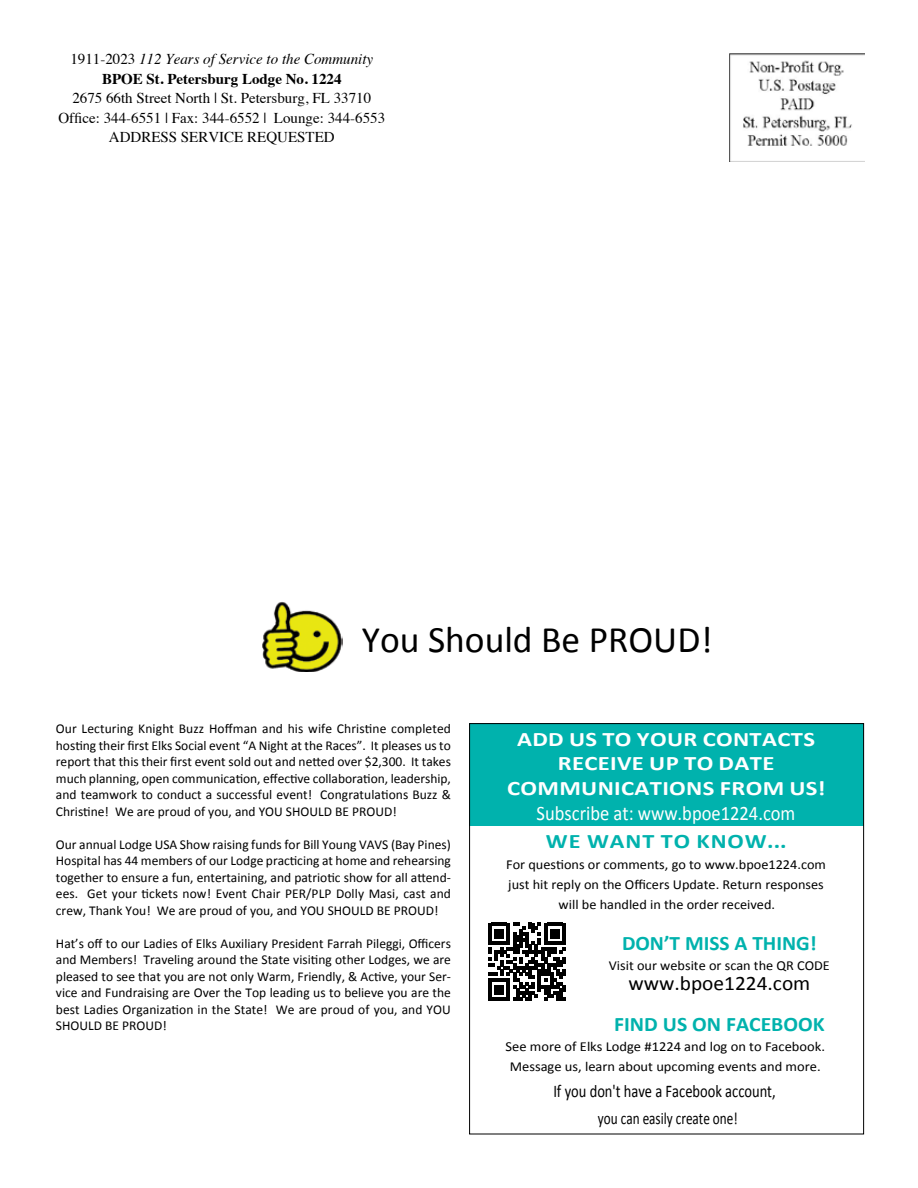
<style>
.page{position:relative;width:918px;height:1188px;background:#fff}
.page>*{position:absolute;margin:0;border:0;box-sizing:border-box;transform-origin:0 0}
.t1{font:37.5px "Calibri";color:#000}
.t2{font:700 20.55px/24.8px "Calibri";letter-spacing:.015em;color:#fff;text-align:center;scale:1.2 1}
.t3{font:20.55px "Calibri";color:#fff;scale:.9 1}
.t4{font:700 20.55px "Calibri";color:#00b2ad;scale:1.04 1}
.t5{font:20.55px "Calibri";color:#000;scale:1.04 1}
.t6{font:700 20.55px "Calibri";color:#00b2ad;scale:1.05 1}
.t7{font:700 20.55px "Calibri";letter-spacing:.04em;color:#00b2ad;scale:1.17 1}
.t8{font:17.85px "Calibri";color:#000;scale:.81 1}
.t9{font:17.1px "Calibri";color:#000;scale:.77 1}
.t10{font:15px/19.5px "Times";color:#000;text-align:center}
.t11{font:italic 15px/19.5px "Times";color:#000;text-align:center}
.t12{font:13.8px/20.2px "Calibri";color:#000;text-align:center;scale:1.04 1}
.t13{font:13.8px/20.2px "Calibri";color:#000;text-align:center;scale:1.05 1}
.t14{font:13.5px/16.5px "Calibri";color:#000;text-align:justify}
.s1{font-style:normal}
.s2{font-weight:700;font-style:normal}
</style>
<div class="page">
<img style="left:729px;top:53px;width:135px;height:108px">
<img style="left:262px;top:602px;width:81px;height:70px">
<div style="left:469px;top:724px;width:395px;height:102px;background:#00b2ad"></div>
<svg style="left:488px;top:923px;width:78px;height:78px"></svg>
<p class="t11" style="left:70px;top:49px;width:304px"><span class="s1">1911-2023</span> 112 Years of Service to the Community<br><span class="s2">BPOE St. Petersburg Lodge No. 1224</span></p>
<p class="t10" style="left:58px;top:87px;width:328px">2675 66th Street North | St. Petersburg, FL 33710<br>Office: 344-6551 | Fax: 344-6552 | Lounge: 344-6553<br>ADDRESS SERVICE REQUESTED</p>
<h1 class="t1" style="left:362px;top:614px;width:352px">You Should Be PROUD!</h1>
<p class="t14" style="left:56px;top:720px;width:397px">Our Lecturing Knight Buzz Hoffman and his wife Christine completed hosting their first Elks Social event “A Night at the Races”. It pleases us to report that this their first event sold out and netted over $2,300. It takes much planning, open communication, effective collaboration, leadership, and teamwork to conduct a successful event! Congratulations Buzz &amp; Christine! We are proud of you, and YOU SHOULD BE PROUD!</p>
<p class="t14" style="left:56px;top:836px;width:397px">Our annual Lodge USA Show raising funds for Bill Young VAVS (Bay Pines)<br>Hospital has 44 members of our Lodge practicing at home and rehearsing together to ensure a fun, entertaining, and patriotic show for all attend&shy;ees. Get your tickets now! Event Chair PER/PLP Dolly Masi, cast and crew, Thank You! We are proud of you, and YOU SHOULD BE PROUD!</p>
<p class="t14" style="left:56px;top:935px;width:397px">Hat’s off to our Ladies of Elks Auxiliary President Farrah Pileggi, Officers and Members! Traveling around the State visiting other Lodges, we are pleased to see that you are not only Warm, Friendly, &amp; Active, your Ser&shy;vice and Fundraising are Over the Top leading us to believe you are the best Ladies Organization in the State! We are proud of you, and YOU SHOULD BE PROUD!</p>
<h2 class="t2" style="left:507px;top:726px;width:267px">ADD US TO YOUR CONTACTS<br>RECEIVE UP TO DATE<br>COMMUNICATIONS FROM US!</h2>
<h2 class="t3" style="left:537px;top:799px;width:289px">Subscribe at: www.bpoe1224.com</h2>
<h2 class="t7" style="left:546px;top:827px;width:207px">WE WANT TO KNOW...</h2>
<p class="t12" style="left:506px;top:854px;width:309px">For questions or comments, go to www.bpoe1224.com just hit reply on the Officers Update. Return responses will be handled in the order received.</p>
<h2 class="t4" style="left:622px;top:928px;width:189px">DON’T MISS A THING!</h2>
<p class="t12" style="left:609px;top:955px;width:214px">Visit our website or scan the QR CODE</p>
<h2 class="t5" style="left:628px;top:969px;width:176px">www.bpoe1224.com</h2>
<h2 class="t6" style="left:614px;top:1009px;width:202px">FIND US ON FACEBOOK</h2>
<p class="t13" style="left:506px;top:1036px;width:306px">See more of Elks Lodge #1224 and log on to Facebook.<br>Message us, learn about upcoming events and more.</p>
<h3 class="t8" style="left:553px;top:1079px;width:276px">If you don't have a Facebook account,</h3>
<p class="t9" style="left:598px;top:1106px;width:183px">you can easily create one!</p>
</div>
